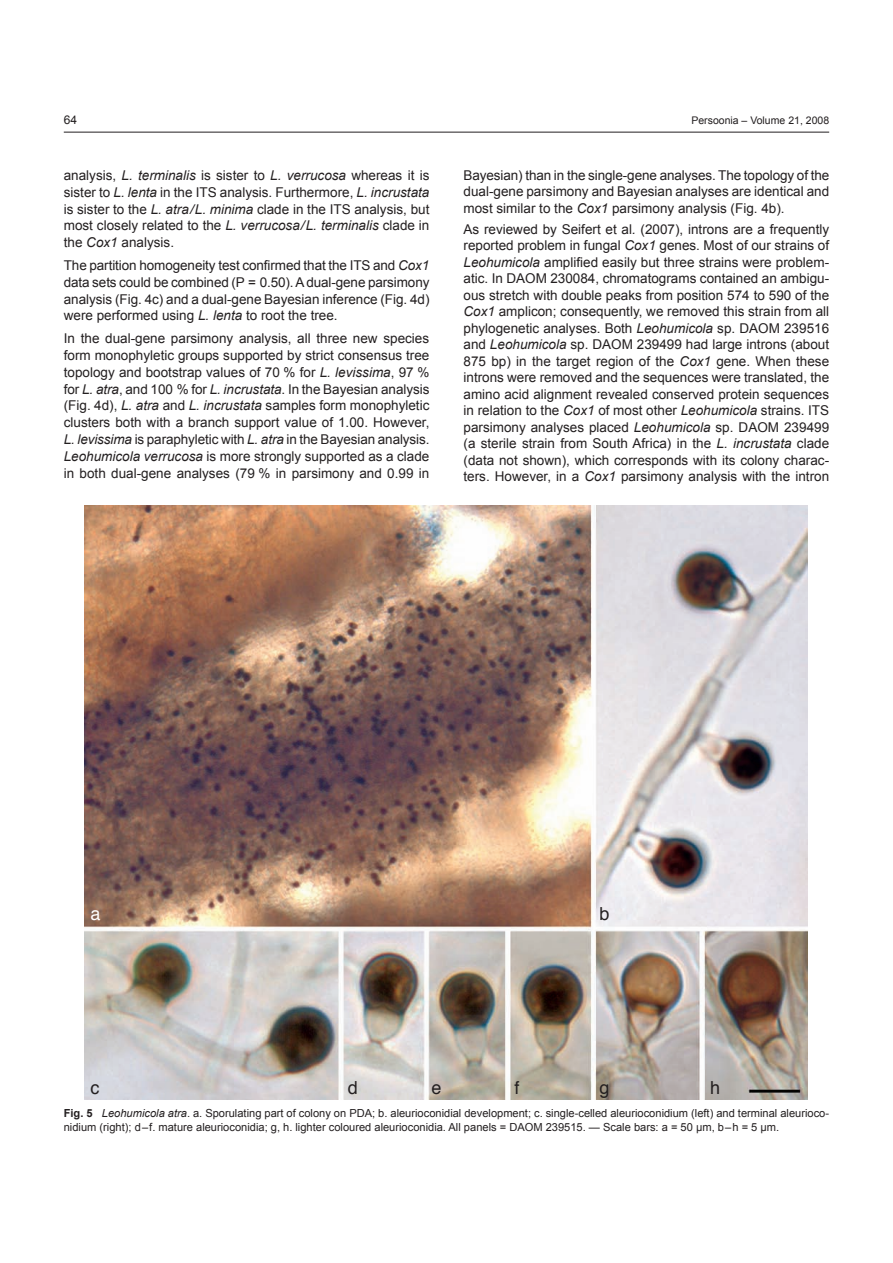
<style>
.page{position:relative;width:893px;height:1263px;background:#fff}
.page>*{position:absolute;margin:0;border:0;box-sizing:border-box;transform-origin:0 0}
.t1{font:18px "Helvetica";color:#231f20}
.t2{font:18px "Helvetica";color:#fff}
.t3{font:13.5px/16.5px "Arial";color:#231f20;text-align:justify}
.t4{font:12px "Arial";color:#231f20}
.t5{font:11.1px/14.4px "Arial";color:#231f20}
.t6{font:10.5px "Arial";color:#231f20}
.s1{font-style:italic}
.s2{font-weight:700}
</style>
<div class="page">
<hr style="left:64px;top:132px;width:765px;height:1px;background:#231f20">
<img style="left:84px;top:505px;width:723px;height:594px">
<p class="t4" style="left:64px;top:113px;width:15px">64</p>
<p class="t6" style="left:691px;top:114px;width:139px">Persoonia – Volume 21, 2008</p>
<p class="t3" style="left:64px;top:167px;width:367px">analysis, <span class="s1">L. terminalis</span> is sister to <span class="s1">L. verrucosa</span> whereas it is sister to <span class="s1">L. lenta</span> in the ITS analysis. Furthermore, <span class="s1">L. incrustata </span>is sister to the <span class="s1">L. atra/L. minima</span> clade in the ITS analysis, but most closely related to the <span class="s1">L. verrucosa/L. terminalis</span> clade in the <span class="s1">Cox1</span> analysis.</p>
<p class="t3" style="left:64px;top:257px;width:367px">The partition homogeneity test confirmed that the ITS and <span class="s1">Cox1 </span>data sets could be combined (P = 0.50). A dual-gene parsimony analysis (Fig. 4c) and a dual-gene Bayesian inference (Fig. 4d) were performed using <span class="s1">L. lenta</span> to root the tree.</p>
<p class="t3" style="left:64px;top:330px;width:367px">In the dual-gene parsimony analysis, all three new species form monophyletic groups supported by strict consensus tree topology and bootstrap values of 70 % for <span class="s1">L. levissima</span>, 97 % for <span class="s1">L. atra</span>, and 100 % for <span class="s1">L. incrustata</span>. In the Bayesian analysis (Fig. 4d), <span class="s1">L. atra</span> and <span class="s1">L. incrustata</span> samples form monophyletic clusters both with a branch support value of 1.00. However, <span class="s1">L. levissima</span> is paraphyletic with <span class="s1">L. atra</span> in the Bayesian analysis.<br><span class="s1">Leohumicola verrucosa</span> is more strongly supported as a clade in both dual-gene analyses (79 % in parsimony and 0.99 in</p>
<p class="t3" style="left:463px;top:167px;width:367px">Bayesian) than in the single-gene analyses. The topology of the dual-gene parsimony and Bayesian analyses are identical and most similar to the <span class="s1">Cox1</span> parsimony analysis (Fig. 4b).</p>
<p class="t3" style="left:463px;top:221px;width:367px">As reviewed by Seifert et al<span class="s1">.</span> (2007), introns are a frequently reported problem in fungal <span class="s1">Cox1</span> genes. Most of our strains of <span class="s1">Leohumicola</span> amplified easily but three strains were problem&shy;atic. In DAOM 230084, chromatograms contained an ambigu&shy;ous stretch with double peaks from position 574 to 590 of the <span class="s1">Cox1</span> amplicon; consequently, we removed this strain from all phylogenetic analyses. Both <span class="s1">Leohumicola</span> sp. DAOM 239516 and <span class="s1">Leohumicola</span> sp. DAOM 239499 had large introns (about 875 bp) in the target region of the <span class="s1">Cox1</span> gene. When these introns were removed and the sequences were translated, the amino acid alignment revealed conserved protein sequences in relation to the <span class="s1">Cox1</span> of most other <span class="s1">Leohumicola</span> strains. ITS parsimony analyses placed <span class="s1">Leohumicola</span> sp. DAOM 239499 (a sterile strain from South Africa) in the <span class="s1">L. incrustata</span> clade (data not shown), which corresponds with its colony charac&shy;ters. However, in a <span class="s1">Cox1</span> parsimony analysis with the intron</p>
<h1 class="t2" style="left:90px;top:898px;width:12px">a</h1>
<h1 class="t1" style="left:600px;top:898px;width:12px">b</h1>
<h1 class="t1" style="left:90px;top:1072px;width:10px">c</h1>
<h1 class="t1" style="left:348px;top:1072px;width:12px">d</h1>
<h1 class="t1" style="left:432px;top:1072px;width:12px">e</h1>
<h1 class="t1" style="left:514px;top:1072px;width:7px">f</h1>
<h1 class="t1" style="left:600px;top:1072px;width:12px">g</h1>
<h1 class="t1" style="left:710px;top:1072px;width:12px">h</h1>
<p class="t5" style="left:64px;top:1106px;width:767px"><span class="s2">Fig. 5</span> <span class="s1">Leohumicola atra</span>. a. Sporulating part of colony on PDA; b. aleurioconidial development; c. single-celled aleurioconidium (left) and terminal aleurioco&shy;nidium (right); d–f. mature aleurioconidia; g, h. lighter coloured aleurioconidia. All panels = DAOM 239515. — Scale bars: a = 50 μ m, b–h = 5 μ m.</p>
</div>
